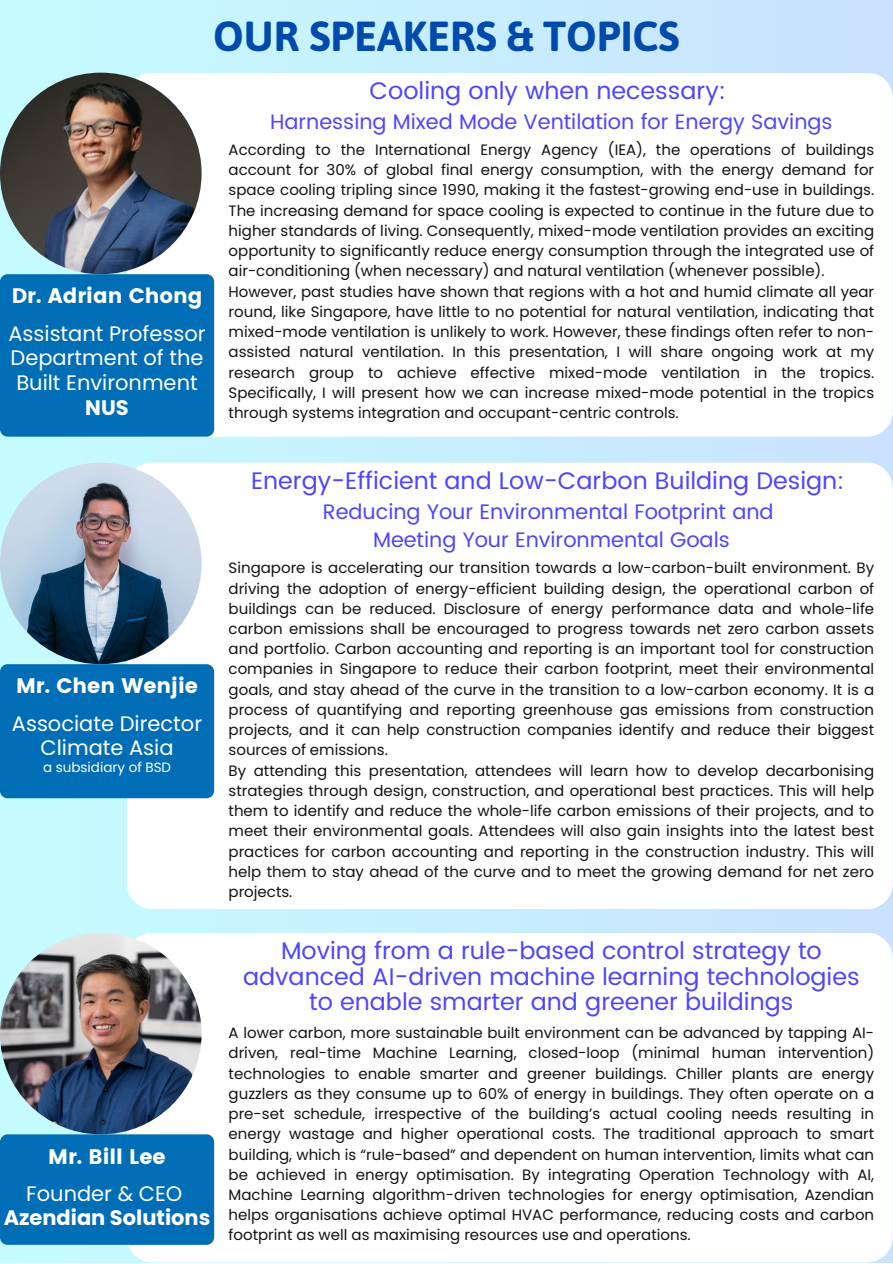
<style>
.page{position:relative;width:893px;height:1264px;background:#fff}
.page>*{position:absolute;margin:0;border:0;box-sizing:border-box;transform-origin:0 0}
.t1{font:700 42px "Asap";color:#004aad}
.t2{font:24px/25.8px "Poppins";color:#4e45ff;text-align:center}
.t3{font:21px "Poppins";color:#4e45ff}
.t4{font:21px/24.8px "Poppins";color:#fff}
.t5{font:21px "Poppins";color:#fff}
.t6{font:700 21px "Poppins";color:#fff}
.t7{font:15px/20.2px "Poppins";color:#121212;text-align:justify}
.t8{font:13.5px "Poppins";color:#fff}
</style>
<div class="page">
<div style="left:0;top:0;width:892px;height:1262px;background:linear-gradient(to right,#c3fbfe,#cbe2ff)"></div>
<div style="left:127px;top:73px;width:765px;height:363px;background:#fff;border-radius:25px"></div>
<img style="left:0;top:73px;width:201px;height:201px;border-radius:50%">
<div style="left:0;top:274px;width:214px;height:162px;background:#006eb6;border-radius:8px"></div>
<div style="left:127px;top:462px;width:765px;height:447px;background:#fff;border-radius:25px"></div>
<img style="left:0;top:462px;width:201px;height:202px;border-radius:50%">
<div style="left:0;top:664px;width:214px;height:134px;background:#006eb6;border-radius:8px"></div>
<div style="left:127px;top:932px;width:765px;height:330px;background:#fff;border-radius:25px"></div>
<img style="left:0;top:932px;width:201px;height:202px;border-radius:50%">
<div style="left:0;top:1134px;width:214px;height:110px;background:#006eb6;border-radius:8px"></div>
<p class="t1" style="left:213px;top:12px;width:468px">OUR SPEAKERS &amp; TOPICS</p>
<p class="t5" style="left:12px;top:284px;width:192px">Dr. Adrian Chong</p>
<p class="t4" style="left:8px;top:321px;width:199px">Assistant Professor</p>
<p class="t4" style="left:11px;top:345px;width:194px">Department of the<br>Built Environment</p>
<p class="t6" style="left:85px;top:393px;width:45px">NUS</p>
<p class="t5" style="left:16px;top:674px;width:183px">Mr. Chen Wenjie</p>
<p class="t4" style="left:12px;top:710px;width:192px;text-align:center">Associate Director<br>Climate Asia</p>
<p class="t8" style="left:43px;top:758px;width:130px">a subsidiary of BSD</p>
<p class="t5" style="left:48px;top:1144px;width:119px">Mr. Bill Lee</p>
<p class="t4" style="left:26px;top:1180px;width:157px">Founder &amp; CEO</p>
<p class="t6" style="left:4px;top:1203px;width:208px">Azendian Solutions</p>
<p class="t2" style="left:369px;top:77px;width:358px">Cooling only when necessary:</p>
<p class="t3" style="left:270px;top:109px;width:564px">Harnessing Mixed Mode Ventilation for Energy Savings</p>
<p class="t7" style="left:228px;top:139px;width:647px">According to the International Energy Agency (IEA), the operations of buildings account for 30% of global final energy consumption, with the energy demand for space cooling tripling since 1990, making it the fastest-growing end-use in buildings.<br>The increasing demand for space cooling is expected to continue in the future due to higher standards of living. Consequently, mixed-mode ventilation provides an exciting opportunity to significantly reduce energy consumption through the integrated use of air-conditioning (when necessary) and natural ventilation (whenever possible).</p>
<p class="t7" style="left:228px;top:281px;width:647px">However, past studies have shown that regions with a hot and humid climate all year round, like Singapore, have little to no potential for natural ventilation, indicating that mixed-mode ventilation is unlikely to work. However, these findings often refer to non&shy;assisted natural ventilation. In this presentation, I will share ongoing work at my research group to achieve effective mixed-mode ventilation in the tropics.<br>Specifically, I will present how we can increase mixed-mode potential in the tropics through systems integration and occupant-centric controls.</p>
<p class="t2" style="left:251px;top:467px;width:595px">Energy-Efficient and Low-Carbon Building Design:</p>
<p class="t3" style="left:323px;top:499px;width:452px">Reducing Your Environmental Footprint and</p>
<p class="t3" style="left:373px;top:527px;width:358px">Meeting Your Environmental Goals</p>
<p class="t7" style="left:228px;top:558px;width:647px">Singapore is accelerating our transition towards a low-carbon-built environment. By driving the adoption of energy-efficient building design, the operational carbon of buildings can be reduced. Disclosure of energy performance data and whole-life carbon emissions shall be encouraged to progress towards net zero carbon assets and portfolio. Carbon accounting and reporting is an important tool for construction companies in Singapore to reduce their carbon footprint, meet their environmental goals, and stay ahead of the curve in the transition to a low-carbon economy. It is a process of quantifying and reporting greenhouse gas emissions from construction projects, and it can help construction companies identify and reduce their biggest sources of emissions.</p>
<p class="t7" style="left:228px;top:760px;width:647px">By attending this presentation, attendees will learn how to develop decarbonising strategies through design, construction, and operational best practices. This will help them to identify and reduce the whole-life carbon emissions of their projects, and to meet their environmental goals. Attendees will also gain insights into the latest best practices for carbon accounting and reporting in the construction industry. This will help them to stay ahead of the curve and to meet the growing demand for net zero projects.</p>
<p class="t2" style="left:243px;top:937px;width:618px">Moving from a rule-based control strategy to advanced AI-driven machine learning technologies to enable smarter and greener buildings</p>
<p class="t7" style="left:228px;top:1022px;width:647px">A lower carbon, more sustainable built environment can be advanced by tapping AI&shy;driven, real-time Machine Learning, closed-loop (minimal human intervention) technologies to enable smarter and greener buildings. Chiller plants are energy guzzlers as they consume up to 60% of energy in buildings. They often operate on a pre-set schedule, irrespective of the building’s actual cooling needs resulting in energy wastage and higher operational costs. The traditional approach to smart building, which is “rule-based” and dependent on human intervention, limits what can be achieved in energy optimisation. By integrating Operation Technology with AI, Machine Learning algorithm-driven technologies for energy optimisation, Azendian helps organisations achieve optimal HVAC performance, reducing costs and carbon footprint as well as maximising resources use and operations.</p>
</div>
